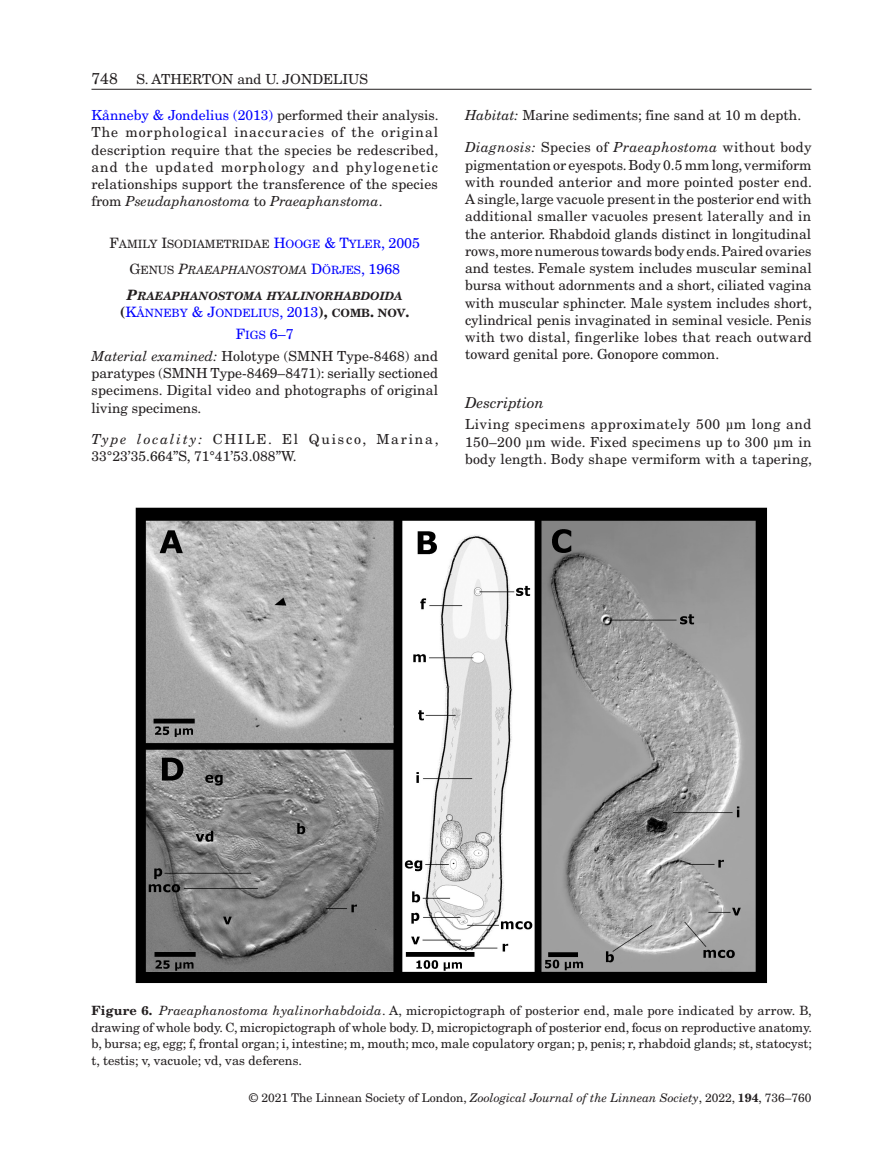
<style>
.page{position:relative;width:893px;height:1174px;background:#fff}
.page>*{position:absolute;margin:0;border:0;box-sizing:border-box;transform-origin:0 0}
.t1{font:italic 15px "New Century Schlbk";color:#231f20}
.t2{font:14.25px "New Century Schlbk Roman SC800";color:#00f}
.t3{font:13.8px/17.2px "New Century Schlbk";letter-spacing:.015em;color:#231f20;text-align:justify}
.t4{font:13.8px/17.2px "New Century Schlbk";letter-spacing:.13em;color:#231f20}
.t5{font:12.75px/16.5px "New Century Schlbk";color:#231f20;text-align:justify}
.t6{font:12px "New Century Schlbk";color:#231f20}
.t7{font:11.4px "New Century Schlbk Roman SC800";color:#231f20}
.t8{font:11.4px "New Century Schlbk Roman SC800";color:#00f}
.t9{font:11.4px "New Century Schlbk Italic SC800";color:#231f20}
.t10{font:11.4px "New Century Schlbk Bold Italic SC800";color:#231f20}
.s1{font-size:15.75px}
.s2{color:#00f}
.s3{font-style:italic}
.s4{font-size:14.25px}
.s5{font-size:14.25px;color:#00f}
.s6{font-family:"New Century Schlbk Roman SC800";font-size:14.25px}
.s7{font-family:"New Century Schlbk Roman SC800"}
.s8{font-family:"New Century Schlbk Roman SC800";font-size:14.25px;color:#00f}
.s9{font-family:"New Century Schlbk Roman SC800";color:#00f}
.s10{font-family:"New Century Schlbk Bold SC800";font-size:14.25px;color:#231f20}
.s11{font-family:"New Century Schlbk Bold SC800";color:#231f20}
.s12{font-size:11.4px}
.s13{font-family:"Gandhari Unicode"}
.s14{font-weight:700}
</style>
<div class="page">
<hr style="left:92px;top:89px;width:720px;height:1px;background:#231f20">
<img style="left:136px;top:507px;width:631px;height:476px">
<p class="t3" style="left:92px;top:70px;width:278px"><span class="s1">748</span> S. ATHERTON and U. JONDELIUS</p>
<p class="t3" style="left:92px;top:107px;width:349px"><span class="s2">Kånneby &amp; Jondelius (2013)</span> performed their analysis.<br>The morphological inaccuracies of the original description require that the species be redescribed, and the updated morphology and phylogenetic relationships support the transference of the species from <span class="s3">Pseudaphanostoma</span> to <span class="s3">Praeaphanstoma</span>.</p>
<p class="t7" style="left:109px;top:237px;width:312px"><span class="s4">F</span>AMILY <span class="s4">I</span>SODIAMETRIDAE <span class="s5">H</span><span class="s2">OOGE</span> <span class="s5">&amp; T</span><span class="s2">YLER</span><span class="s5">, 2005</span></p>
<p class="t9" style="left:129px;top:263px;width:272px"><span class="s6">G</span><span class="s7">ENUS</span> <span class="s4">P</span>RAEAPHANOSTOMA <span class="s8">D</span><span class="s9">ÖRJES</span><span class="s8">, 1968</span></p>
<p class="t10" style="left:127px;top:289px;width:277px"><span class="s4">P</span>RAEAPHANOSTOMA HYALINORHABDOIDA</p>
<p class="t8" style="left:120px;top:306px;width:291px"><span class="s10">(</span><span class="s4">K</span>ÅNNEBY <span class="s4">&amp; J</span>ONDELIUS<span class="s4">, 2013</span><span class="s10">),</span> <span class="s11">COMB</span><span class="s10">.</span> <span class="s11">NOV</span><span class="s10">.</span></p>
<p class="t2" style="left:236px;top:325px;width:59px">F<span class="s12">IGS</span> 6–7</p>
<p class="t3" style="left:92px;top:347px;width:348px"><span class="s3">Material examined:</span> Holotype (SMNH Type-8468) and paratypes (SMNH Type-8469–8471): serially sectioned specimens. Digital video and photographs of original living specimens.</p>
<p class="t4" style="left:92px;top:430px;width:349px"><span class="s3">Type locality:</span> CHILE. El Quisco, Marina,<br>33°23’35.664”S, 71°41’53.088”W.</p>
<p class="t3" style="left:465px;top:107px;width:338px"><span class="s3">Habitat:</span> Marine sediments; fine sand at 10 m depth.</p>
<p class="t3" style="left:465px;top:139px;width:349px"><span class="s3">Diagnosis:</span> Species of <span class="s3">Praeaphostoma</span> without body pigmentation or eyespots. Body 0.5 mm long, vermiform with rounded anterior and more pointed poster end.<br>A single, large vacuole present in the posterior end with additional smaller vacuoles present laterally and in the anterior. Rhabdoid glands distinct in longitudinal rows, more numerous towards body ends. Paired ovaries and testes. Female system includes muscular seminal bursa without adornments and a short, ciliated vagina with muscular sphincter. Male system includes short, cylindrical penis invaginated in seminal vesicle. Penis with two distal, fingerlike lobes that reach outward toward genital pore. Gonopore common.</p>
<p class="t1" style="left:465px;top:393px;width:80px">Description</p>
<p class="t3" style="left:465px;top:416px;width:349px">Living specimens approximately 500 <span class="s13">µ</span>m long and 150–200 <span class="s13">µ</span>m wide. Fixed specimens up to 300 <span class="s13">µ</span>m in body length. Body shape vermiform with a tapering,</p>
<p class="t5" style="left:92px;top:1002px;width:722px"><span class="s14">Figure 6.</span> <span class="s3">Praeaphanostoma hyalinorhabdoida</span>. A, micropictograph of posterior end, male pore indicated by arrow. B, drawing of whole body. C, micropictograph of whole body. D, micropictograph of posterior end, focus on reproductive anatomy. b, bursa; eg, egg; f, frontal organ; i, intestine; m, mouth; mco, male copulatory organ; p, penis; r, rhabdoid glands; st, statocyst; t, testis; v, vacuole; vd, vas deferens.</p>
<p class="t6" style="left:249px;top:1090px;width:564px">© 2021 The Linnean Society of London, <span class="s3">Zoological Journal of the Linnean Society</span>, 2022, <span class="s14">194</span>, 736–760</p>
</div>
